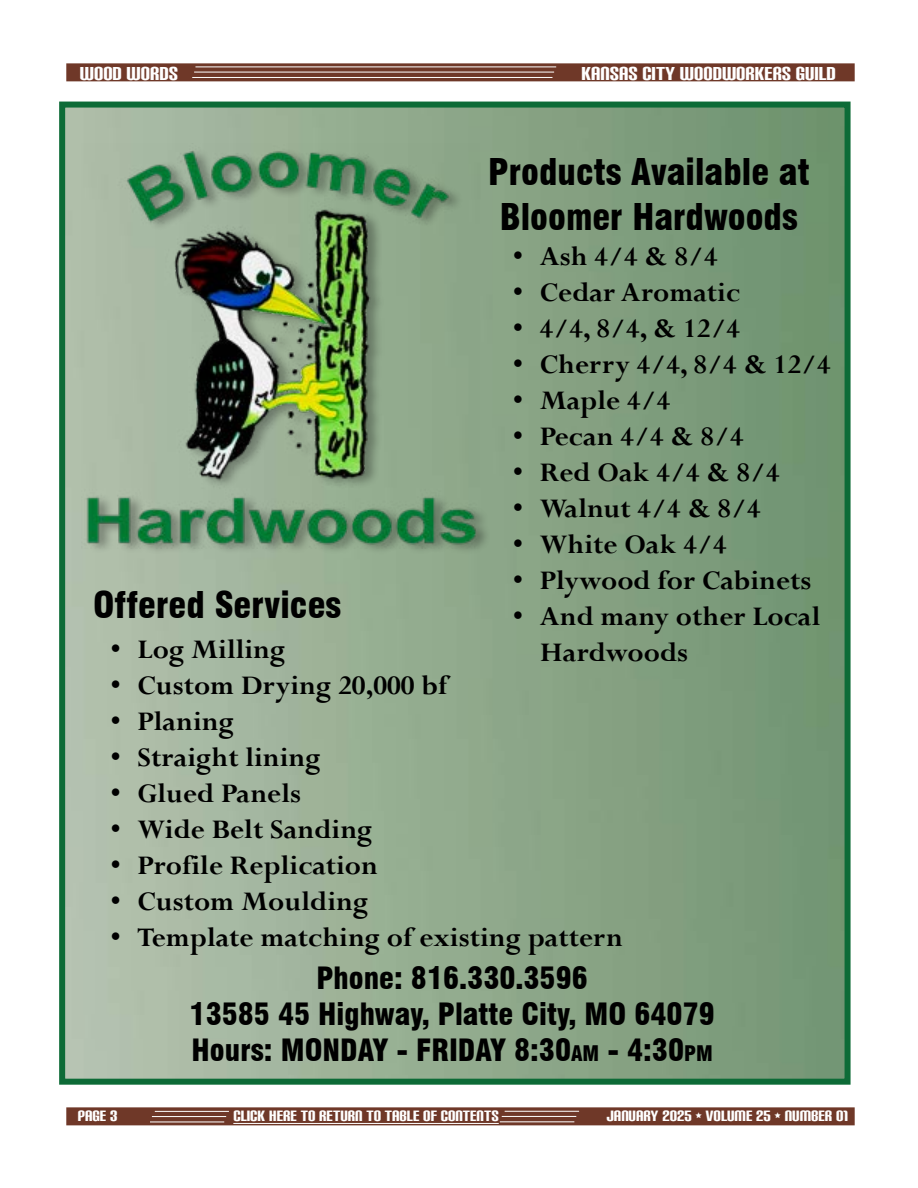
<style>
.page{position:relative;width:918px;height:1188px;background:#fff}
.page>*{position:absolute;margin:0;border:0;box-sizing:border-box;transform-origin:0 0}
.t1{font:900 condensed 36px/45px "Swiss 721 BT";color:#000;text-align:center}
.t2{font:700 30px "Perpetua";color:#000}
.t3{font:900 condensed 30px/36px "Swiss 721 BT";color:#000;text-align:center}
.t4{font:22.5px "Carbon Block";color:#fff}
.t5{font:18px "Carbon Block";color:#fff}
.s1{font-size:21px}
</style>
<div class="page">
<div style="left:66px;top:1107px;width:789px;height:18px;background:#6f3828"></div>
<hr style="left:505px;top:1111px;width:74px;height:1px;background:#fff">
<hr style="left:500px;top:1121px;width:74px;height:1px;background:#fff">
<hr style="left:502px;top:1116px;width:74px;height:1px;background:#fff">
<hr style="left:233px;top:1123px;width:266px;height:1px;background:#fff">
<hr style="left:155px;top:1111px;width:74px;height:1px;background:#fff">
<hr style="left:150px;top:1122px;width:74px;height:1px;background:#fff">
<hr style="left:152px;top:1116px;width:74px;height:1px;background:#fff">
<div style="left:66px;top:63px;width:789px;height:18px;background:#6f3828"></div>
<hr style="left:195px;top:67px;width:361px;height:1px;background:#fff">
<hr style="left:192px;top:77px;width:361px;height:1px;background:#fff">
<hr style="left:194px;top:72px;width:360px;height:1px;background:#fff">
<div style="left:59px;top:102px;width:792px;height:983px;border:6px solid #0d6b37"></div>
<div style="left:88px;top:148px;width:403px;height:407px;background:#000;opacity:.3"></div>
<img style="left:81px;top:143px;width:398px;height:406px">
<p class="t4" style="left:80px;top:62px;width:100px">WOOD WORDS</p>
<p class="t4" style="left:581px;top:62px;width:256px">KANSAS CITY WOODWORKERS GUILD</p>
<p class="t1" style="left:93px;top:582px;width:250px">Offered Services</p>
<p class="t1" style="left:488px;top:149px;width:323px">Products Available at<br>Bloomer Hardwoods</p>
<p class="t2" style="left:513px;top:237px;width:207px">• Ash 4/4 &amp; 8/4</p>
<p class="t2" style="left:513px;top:273px;width:229px">• Cedar Aromatic</p>
<p class="t2" style="left:513px;top:309px;width:229px">• 4/4, 8/4, &amp; 12/4</p>
<p class="t2" style="left:513px;top:345px;width:319px">• Cherry 4/4, 8/4 &amp; 12/4</p>
<p class="t2" style="left:513px;top:381px;width:159px">• Maple 4/4</p>
<p class="t2" style="left:513px;top:417px;width:233px">• Pecan 4/4 &amp; 8/4</p>
<p class="t2" style="left:513px;top:453px;width:269px">• Red Oak 4/4 &amp; 8/4</p>
<p class="t2" style="left:513px;top:489px;width:250px">• Walnut 4/4 &amp; 8/4</p>
<p class="t2" style="left:513px;top:525px;width:215px">• White Oak 4/4</p>
<p class="t2" style="left:513px;top:561px;width:300px">• Plywood for Cabinets</p>
<p class="t2" style="left:513px;top:597px;width:309px">• And many other Local</p>
<p class="t2" style="left:110px;top:630px;width:177px">• Log Milling</p>
<p class="t2" style="left:540px;top:633px;width:150px">Hardwoods</p>
<p class="t2" style="left:110px;top:666px;width:338px">• Custom Drying 20,000 bf</p>
<p class="t2" style="left:110px;top:702px;width:125px">• Planing</p>
<p class="t2" style="left:110px;top:738px;width:212px">• Straight lining</p>
<p class="t2" style="left:110px;top:774px;width:192px">• Glued Panels</p>
<p class="t2" style="left:110px;top:810px;width:264px">• Wide Belt Sanding</p>
<p class="t2" style="left:110px;top:846px;width:269px">• Profile Replication</p>
<p class="t2" style="left:110px;top:882px;width:259px">• Custom Moulding</p>
<p class="t2" style="left:110px;top:918px;width:514px">• Template matching of existing pattern</p>
<p class="t3" style="left:190px;top:960px;width:527px">Phone: 816.330.3596<br>13585 45 Highway, Platte City, MO 64079<br>Hours: MONDAY - FRIDAY 8:30<span class="s1">AM</span> - 4:30<span class="s1">PM</span></p>
<p class="t5" style="left:78px;top:1108px;width:41px">PAGE 3</p>
<p class="t5" style="left:233px;top:1107px;width:267px">CLICK HERE TO RETURN TO TABLE OF CONTENTS</p>
<p class="t5" style="left:607px;top:1107px;width:243px">JANUARY 2025 • VOLUME 25 • NUMBER 01</p>
</div>
